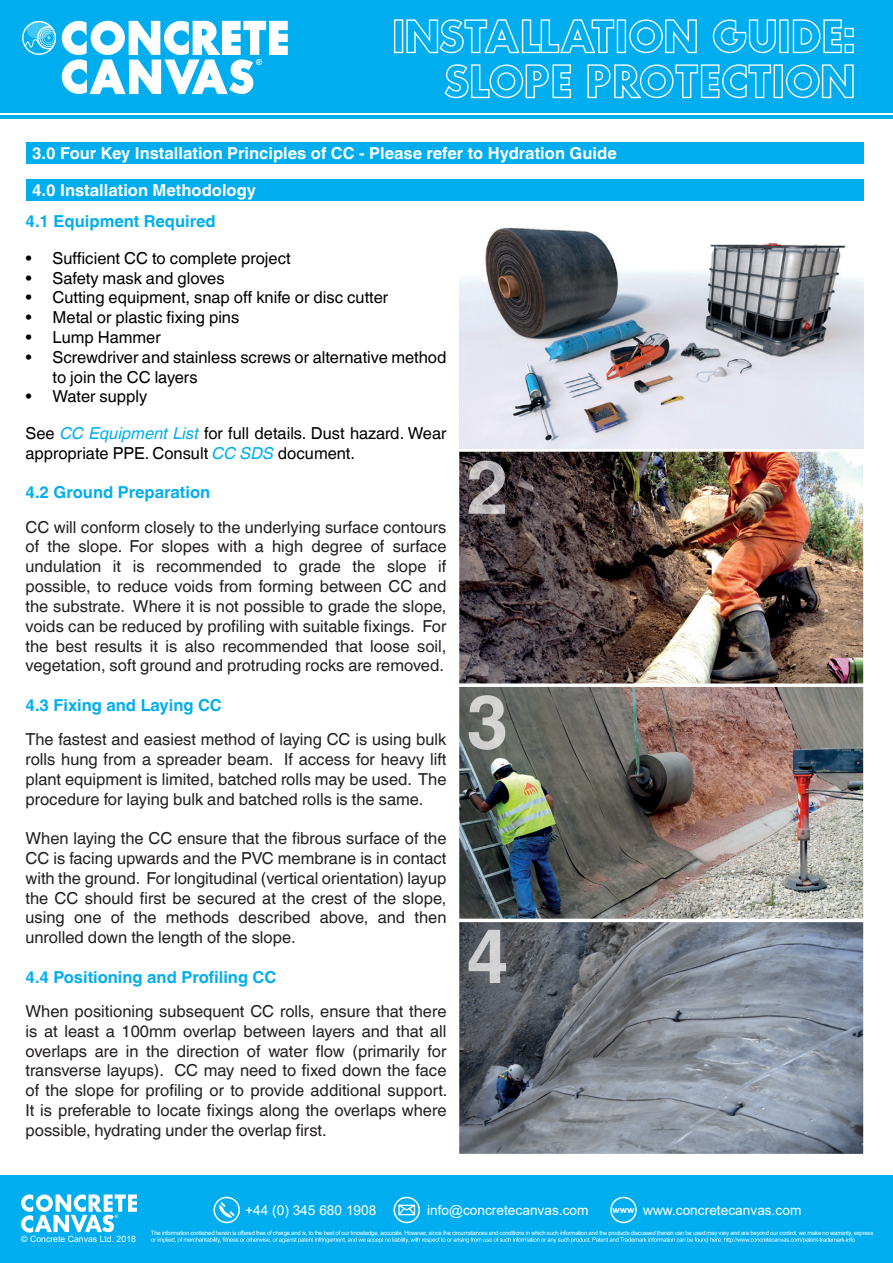
<style>
.page{position:relative;width:893px;height:1263px;background:#fff}
.page>*{position:absolute;margin:0;border:0;box-sizing:border-box;transform-origin:0 0}
.t1{font:16.5px/19.8px "Helvetica World";color:#231f20;text-align:justify}
.t2{font:16.5px/19.8px "Helvetica World";color:#000}
.t3{font:700 16.5px "Helvetica World";color:#fff}
.t4{font:700 16.5px "Helvetica World";color:#00aeef}
.t5{font:13.65px "Arial";color:#fff}
.t6{font:8.7px "Arial";color:#fff}
.t7{font:700 8.1px "Arial";color:#fff}
.t8{font:6px "Arial";letter-spacing:-.04em;color:#fff}
.t9{font:4.65px "Arial";color:#fff}
.s1{font-style:italic;color:#00aeef}
.s2{font-weight:700;font-size:9.3px}
</style>
<div class="page">
<img style="left:459px;top:452px;width:404px;height:231px">
<img style="left:459px;top:687px;width:404px;height:232px">
<img style="left:459px;top:922px;width:404px;height:232px">
<img style="left:459px;top:227px;width:404px;height:221px">
<div style="left:0;top:0;width:893px;height:119px;background:#00aeef"></div>
<hr style="left:0;top:114px;width:893px;height:1px;background:#fff">
<svg style="left:61px;top:20px;width:227px;height:75px"></svg>
<svg style="left:23px;top:22px;width:32px;height:32px"></svg>
<svg style="left:27px;top:22px;width:24px;height:17px"></svg>
<div style="left:22px;top:21px;width:34px;height:34px;border:1px solid #fff;border-radius:50%"></div>
<svg style="left:24px;top:26px;width:31px;height:24px"></svg>
<div style="left:26px;top:180px;width:837px;height:21px;background:#00aeef"></div>
<img style="left:469px;top:461px;width:36px;height:53px">
<img style="left:469px;top:695px;width:36px;height:55px">
<img style="left:469px;top:930px;width:37px;height:53px">
<div style="left:0;top:1176px;width:893px;height:87px;background:#00aeef"></div>
<svg style="left:151px;top:1237px;width:704px;height:6px"></svg>
<div style="left:213px;top:1197px;width:27px;height:26px;border:2px solid #fff;border-radius:50%"></div>
<svg style="left:217px;top:1202px;width:17px;height:18px"></svg>
<div style="left:610px;top:1197px;width:27px;height:26px;border:2px solid #fff;border-radius:50%"></div>
<div style="left:393px;top:1197px;width:27px;height:26px;border:2px solid #fff;border-radius:50%"></div>
<svg style="left:397px;top:1203px;width:19px;height:13px"></svg>
<svg style="left:21px;top:1194px;width:116px;height:38px"></svg>
<div style="left:394px;top:19px;width:9px;height:34px;border:1px solid #fff"></div>
<svg style="left:406px;top:19px;width:209px;height:35px"></svg>
<div style="left:617px;top:19px;width:9px;height:34px;border:1px solid #fff"></div>
<svg style="left:629px;top:19px;width:68px;height:35px"></svg>
<svg style="left:712px;top:19px;width:64px;height:35px"></svg>
<div style="left:779px;top:19px;width:9px;height:34px;border:1px solid #fff"></div>
<svg style="left:792px;top:19px;width:62px;height:35px"></svg>
<svg style="left:444px;top:64px;width:127px;height:35px"></svg>
<svg style="left:587px;top:64px;width:185px;height:35px"></svg>
<div style="left:774px;top:64px;width:9px;height:34px;border:1px solid #fff"></div>
<svg style="left:786px;top:64px;width:68px;height:35px"></svg>
<div style="left:26px;top:143px;width:837px;height:21px;background:#00aeef"></div>
<p class="t7" style="left:256px;top:57px;width:7px">®</p>
<p class="t3" style="left:32px;top:144px;width:586px">3.0 Four Key Installation Principles of CC - Please refer to Hydration Guide</p>
<p class="t3" style="left:32px;top:181px;width:226px">4.0 Installation Methodology</p>
<p class="t4" style="left:26px;top:212px;width:192px">4.1 Equipment Required</p>
<p class="t2" style="left:26px;top:248px;width:267px">• Sufficient CC to complete project</p>
<p class="t2" style="left:26px;top:268px;width:201px">• Safety mask and gloves</p>
<p class="t2" style="left:26px;top:288px;width:364px">• Cutting equipment, snap off knife or disc cutter</p>
<p class="t2" style="left:26px;top:308px;width:215px">• Metal or plastic fixing pins</p>
<p class="t2" style="left:26px;top:327px;width:137px">• Lump Hammer</p>
<p class="t2" style="left:53px;top:347px;width:395px;text-indent:-27px">• Screwdriver and stainless screws or alternative method to join the CC layers</p>
<p class="t2" style="left:26px;top:387px;width:123px">• Water supply</p>
<p class="t2" style="left:26px;top:423px;width:422px">See <span class="s1">CC Equipment List</span> for full details. Dust hazard. Wear appropriate PPE. Consult <span class="s1">CC SDS</span> document.</p>
<p class="t4" style="left:26px;top:483px;width:186px">4.2 Ground Preparation</p>
<p class="t1" style="left:26px;top:517px;width:422px">CC will conform closely to the underlying surface contours of the slope. For slopes with a high degree of surface undulation it is recommended to grade the slope if possible, to reduce voids from forming between CC and the substrate. Where it is not possible to grade the slope, voids can be reduced by profiling with suitable fixings. For the best results it is also recommended that loose soil, vegetation, soft ground and protruding rocks are removed.</p>
<p class="t4" style="left:26px;top:695px;width:198px">4.3 Fixing and Laying CC</p>
<p class="t1" style="left:26px;top:729px;width:422px">The fastest and easiest method of laying CC is using bulk rolls hung from a spreader beam. If access for heavy lift plant equipment is limited, batched rolls may be used. The procedure for laying bulk and batched rolls is the same.</p>
<p class="t1" style="left:26px;top:828px;width:422px">When laying the CC ensure that the fibrous surface of the CC is facing upwards and the PVC membrane is in contact with the ground. For longitudinal (vertical orientation) layup the CC should first be secured at the crest of the slope, using one of the methods described above, and then unrolled down the length of the slope.</p>
<p class="t4" style="left:26px;top:967px;width:252px">4.4 Positioning and Profiling CC</p>
<p class="t1" style="left:26px;top:1001px;width:423px">When positioning subsequent CC rolls, ensure that there is at least a 100mm overlap between layers and that all overlaps are in the direction of water flow (primarily for transverse layups). CC may need to fixed down the face of the slope for profiling or to provide additional support.<br>It is preferable to locate fixings along the overlaps where possible, hydrating under the overlap first.</p>
<p class="t9" style="left:115px;top:1213px;width:5px">®</p>
<p class="t5" style="left:245px;top:1201px;width:133px">+44 (0) 345 680 1908</p>
<p class="t5" style="left:427px;top:1201px;width:163px">info@concretecanvas.com</p>
<p class="t5" style="left:613px;top:1201px;width:190px"><span class="s2">www</span> www.concretecanvas.com</p>
<p class="t6" style="left:21px;top:1232px;width:116px">© Concrete Canvas Ltd. 2018</p>
<p class="t8" style="left:151px;top:1228px;width:724px">The information contained herein is offered free of charge and is, to the best of our knowledge, accurate. However, since the circumstances and conditions in which such information and the products discussed therein can be used may vary and are beyond our control, we make no warranty, express</p>
</div>
